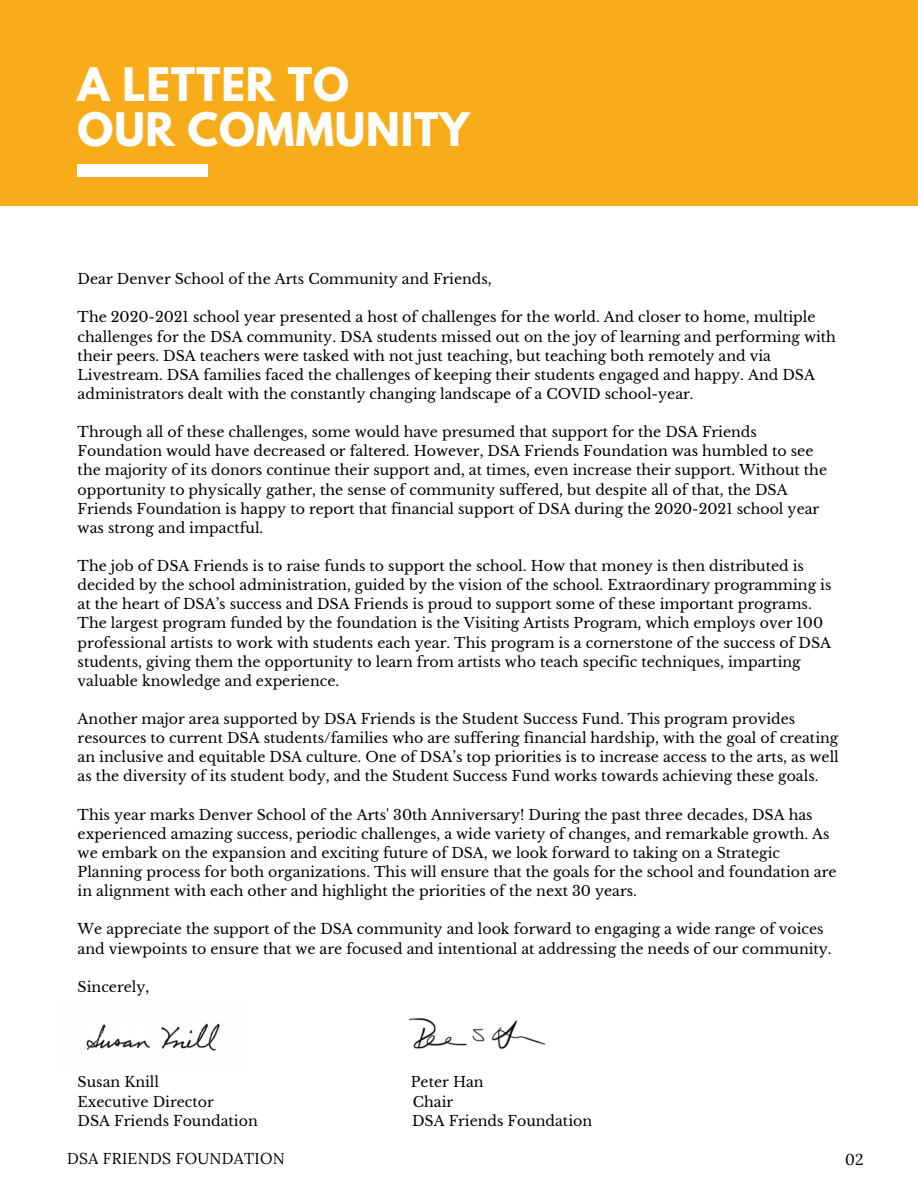
<style>
.page{position:relative;width:918px;height:1188px;background:#fff}
.page>*{position:absolute;margin:0;border:0;box-sizing:border-box;transform-origin:0 0}
.t1{font:700 40.95px "League Spartan";letter-spacing:.02em;color:#fff}
.t2{font:15.75px "Lora";letter-spacing:.02em;color:#000}
.t3{font:14.1px/19.2px "Libre Baskerville";color:#000}
</style>
<div class="page">
<div style="left:0;top:0;width:918px;height:206px;background:#f9ac19"></div>
<div style="left:78px;top:164px;width:130px;height:12px;background:#fff"></div>
<img style="left:408px;top:1017px;width:138px;height:32px">
<img style="left:86px;top:1023px;width:134px;height:28px">
<p class="t1" style="left:78px;top:64px;width:273px">A LETTER TO</p>
<p class="t1" style="left:78px;top:109px;width:393px">OUR COMMUNITY</p>
<p class="t3" style="left:78px;top:270px;width:416px">Dear Denver School of the Arts Community and Friends,</p>
<p class="t3" style="left:78px;top:308px;width:760px">The 2020-2021 school year presented a host of challenges for the world. And closer to home, multiple challenges for the DSA community. DSA students missed out on the joy of learning and performing with their peers. DSA teachers were tasked with not just teaching, but teaching both remotely and via Livestream. DSA families faced the challenges of keeping their students engaged and happy. And DSA administrators dealt with the constantly changing landscape of a COVID school-year.</p>
<p class="t3" style="left:78px;top:423px;width:751px">Through all of these challenges, some would have presumed that support for the DSA Friends Foundation would have decreased or faltered. However, DSA Friends Foundation was humbled to see the majority of its donors continue their support and, at times, even increase their support. Without the opportunity to physically gather, the sense of community suffered, but despite all of that, the DSA Friends Foundation is happy to report that financial support of DSA during the 2020-2021 school year was strong and impactful.</p>
<p class="t3" style="left:78px;top:557px;width:755px">The job of DSA Friends is to raise funds to support the school. How that money is then distributed is decided by the school administration, guided by the vision of the school. Extraordinary programming is at the heart of DSA’s success and DSA Friends is proud to support some of these important programs.<br>The largest program funded by the foundation is the Visiting Artists Program, which employs over 100 professional artists to work with students each year. This program is a cornerstone of the success of DSA students, giving them the opportunity to learn from artists who teach specific techniques, imparting valuable knowledge and experience.</p>
<p class="t3" style="left:78px;top:710px;width:763px">Another major area supported by DSA Friends is the Student Success Fund. This program provides resources to current DSA students/families who are suffering financial hardship, with the goal of creating an inclusive and equitable DSA culture. One of DSA’s top priorities is to increase access to the arts, as well as the diversity of its student body, and the Student Success Fund works towards achieving these goals.</p>
<p class="t3" style="left:78px;top:805px;width:760px">This year marks Denver School of the Arts' 30th Anniversary! During the past three decades, DSA has experienced amazing success, periodic challenges, a wide variety of changes, and remarkable growth. As we embark on the expansion and exciting future of DSA, we look forward to taking on a Strategic Planning process for both organizations. This will ensure that the goals for the school and foundation are in alignment with each other and highlight the priorities of the next 30 years.</p>
<p class="t3" style="left:78px;top:920px;width:756px">We appreciate the support of the DSA community and look forward to engaging a wide range of voices and viewpoints to ensure that we are focused and intentional at addressing the needs of our community.</p>
<p class="t3" style="left:78px;top:977px;width:73px">Sincerely,</p>
<p class="t3" style="left:78px;top:1073px;width:83px">Susan Knill</p>
<p class="t3" style="left:411px;top:1073px;width:74px">Peter Han</p>
<p class="t3" style="left:78px;top:1092px;width:138px">Executive Director</p>
<p class="t3" style="left:413px;top:1092px;width:42px">Chair</p>
<p class="t3" style="left:78px;top:1111px;width:182px">DSA Friends Foundation</p>
<p class="t3" style="left:412px;top:1111px;width:182px">DSA Friends Foundation</p>
<p class="t2" style="left:67px;top:1149px;width:219px">DSA FRIENDS FOUNDATION</p>
<p class="t2" style="left:845px;top:1149px;width:20px">02</p>
</div>
